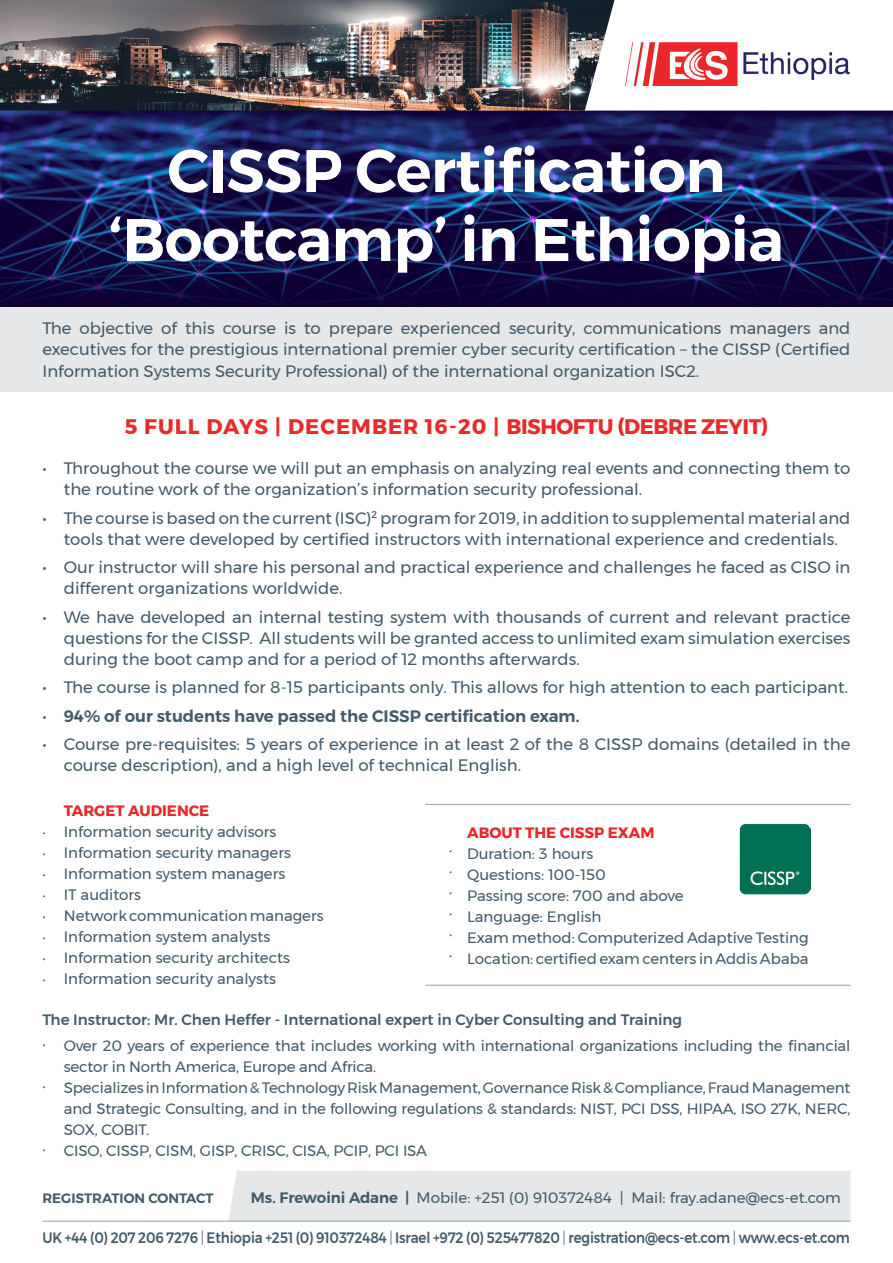
<style>
.page{position:relative;width:893px;height:1263px;background:#fff}
.page>*{position:absolute;margin:0;border:0;box-sizing:border-box;transform-origin:0 0}
.t1{font:600 60px/69px "Montserrat";letter-spacing:-.01em;color:#fff;text-align:center}
.t2{font:700 21px "Montserrat";letter-spacing:-.005em;color:#e92a2c}
.t3{font:16.5px/21px "Montserrat";color:#425a69}
.t4{font:600 16.5px "Montserrat";color:#425a69}
.t5{font:15px/21px "Montserrat";letter-spacing:-.01em;color:#425a69}
.t6{font:500 15px "Montserrat";letter-spacing:-.01em;color:#425a69;scale:.9 1}
.t7{font:500 15px "Montserrat";letter-spacing:-.01em;color:#425a69}
.t8{font:700 15px "Montserrat";color:#e92a2c}
.t9{font:600 15px "Montserrat";color:#425a69}
.t10{font:600 13.5px "Montserrat";color:#425a69}
.t11{font:300 13.5px/21px "Montserrat";color:#425a69;text-align:justify}
.s1{font-weight:300}
</style>
<div class="page">
<div style="left:228px;top:1170px;width:622px;height:51px;background:#e6e7e8"></div>
<hr style="left:43px;top:1221px;width:807px;height:1px;background:#91a3b0">
<div style="left:0;top:0;width:893px;height:391px;background:#e6e7e8"></div>
<img style="left:0;top:111px;width:893px;height:195px">
<img style="left:0;top:0;width:585px;height:111px">
<svg style="left:585px;top:0;width:308px;height:111px"></svg>
<img style="left:625px;top:43px;width:225px;height:43px">
<img style="left:739px;top:824px;width:72px;height:71px">
<hr style="left:425px;top:804px;width:425px;height:1px;background:#91a3b0">
<hr style="left:425px;top:985px;width:425px;height:1px;background:#91a3b0">
<h1 class="t1" style="left:109px;top:136px;width:676px">CISSP Certification ‘Bootcamp’ in Ethiopia</h1>
<p class="t3" style="left:161px;top:318px;width:17px">of</p>
<p class="t3" style="left:43px;top:318px;width:809px">The<br>executives for the prestigious international premier cyber security certification – the CISSP (Certified<br>Information Systems Security Professional) of the international organization ISC2.</p>
<p class="t3" style="left:80px;top:318px;width:75px">objective</p>
<p class="t3" style="left:185px;top:318px;width:31px">this</p>
<p class="t3" style="left:401px;top:318px;width:102px">experienced</p>
<p class="t3" style="left:819px;top:318px;width:33px">and</p>
<p class="t3" style="left:284px;top:318px;width:14px">is</p>
<p class="t3" style="left:509px;top:318px;width:68px">security,</p>
<p class="t3" style="left:584px;top:318px;width:139px">communications</p>
<p class="t3" style="left:304px;top:318px;width:18px">to</p>
<p class="t3" style="left:223px;top:318px;width:55px">course</p>
<p class="t3" style="left:729px;top:318px;width:83px">managers</p>
<p class="t3" style="left:329px;top:318px;width:65px">prepare</p>
<p class="t3" style="left:43px;top:458px;width:6px">•</p>
<p class="t3" style="left:43px;top:507px;width:6px">•</p>
<p class="t3" style="left:43px;top:557px;width:6px">•</p>
<p class="t3" style="left:43px;top:606px;width:6px">•</p>
<p class="t3" style="left:43px;top:673px;width:6px;line-height:28.5px;text-align:justify">• • •</p>
<p class="t2" style="left:124px;top:410px;width:646px">5 FULL DAYS | D ECEMBER 16-20 | BISHOFTU (DEBRE ZEYIT(</p>
<p class="t3" style="left:64px;top:458px;width:788px">Throughout the course we will put an emphasis on analyzing real events and connecting them to the routine work of the organization s’ information security professional.</p>
<p class="t3" style="left:64px;top:507px;width:788px">The course is based on the current (ISC ²) program for 2019, in addition to supplemental material and tools that were developed by certified instructors with international experience and credentials.</p>
<p class="t3" style="left:64px;top:557px;width:788px">Our instructor will share his personal and practical experience and challenges he faced as CISO in different organizations worldwide.</p>
<p class="t3" style="left:64px;top:606px;width:788px;text-align:justify">We have developed an internal testing system with thousands of current and relevant practice questions for the CISSP. All students will be granted access to unlimited exam simulation exercises during the boot camp and for a period of 12 months afterwards.</p>
<p class="t3" style="left:64px;top:677px;width:786px">The course is planned for 8-15 participants only. This allows for high attention to each participant.</p>
<p class="t4" style="left:64px;top:703px;width:517px">94% of our students have passed the CISSP certification exam.</p>
<p class="t3" style="left:64px;top:734px;width:788px">Course pre-requisites 5: years of experience in at least 2 of the 8 CISSP domains (detailed in the course description ,) and a high level of technical English.</p>
<p class="t8" style="left:64px;top:799px;width:147px">TARGET AUDIENCE</p>
<p class="t5" style="left:64px;top:821px;width:261px">Information security advisors<br>Information security managers<br>Information system managers<br>IT auditors<br>Networkcommunicationmanagers<br>Information system analysts<br>Information security architects<br>Information security analysts</p>
<p class="t8" style="left:467px;top:821px;width:103px">ABOUT THE CISS</p>
<p class="t5" style="left:467px;top:843px;width:343px">Duration 3: hours<br>Questions: 100-150<br>Passing score: 700 and above<br>Language: English<br>Exam method: Computerized Adaptive Testing<br>Location: certified exam centers in Addis Ababa</p>
<p class="t11" style="left:43px;top:822px;width:5px">• • • • • • • •</p>
<p class="t8" style="left:594px;top:821px;width:62px">P EXAM</p>
<p class="t11" style="left:449px;top:840px;width:5px">• • • • • •</p>
<p class="t7" style="left:43px;top:1007px;width:641px">The Instructor: Mr. Chen Heffer - International expert in Cyber Consulting and Training</p>
<p class="t5" style="left:64px;top:1035px;width:788px">Over 20 years of experience that includes working with international organizations including the financial sector in North America, Europe and Africa.<br>SpecializesinInformation&amp;TechnologyRiskManagement,GovernanceRisk&amp;Compliance,FraudManagement and Strategic Consulting, and in the following regulations &amp; standards: NIST, PCI DSS, HIPAA, ISO 27K, NERC, SOX, COBIT.<br>CISO, CISSP, CISM, GISP, CRISC, CISA, PCIP, PCI ISA</p>
<p class="t11" style="left:43px;top:1034px;width:5px">•</p>
<p class="t11" style="left:43px;top:1076px;width:5px">•</p>
<p class="t11" style="left:43px;top:1139px;width:5px">•</p>
<p class="t5" style="left:620px;top:1187px;width:5px">|</p>
<p class="t9" style="left:405px;top:1186px;width:6px">|</p>
<p class="t9" style="left:251px;top:1186px;width:149px">Ms. Frewoini Adane</p>
<p class="t5" style="left:631px;top:1187px;width:211px">Mail: fray.adane@ecs-et.com</p>
<p class="t5" style="left:417px;top:1187px;width:197px">Mobile: +251 0( ) 910372484</p>
<p class="t10" style="left:43px;top:1188px;width:173px">Registration Contact</p>
<p class="t6" style="left:43px;top:1226px;width:899px">UK +44 0( ) 207 206 7276 <span class="s1">|</span> Ethiopia +251 0( ) 910372484 <span class="s1">|</span> Israel +972 0( ) 525477820 <span class="s1">|</span> registration@ecs-et.com <span class="s1">|</span> www.ecs-et.com</p>
</div>
